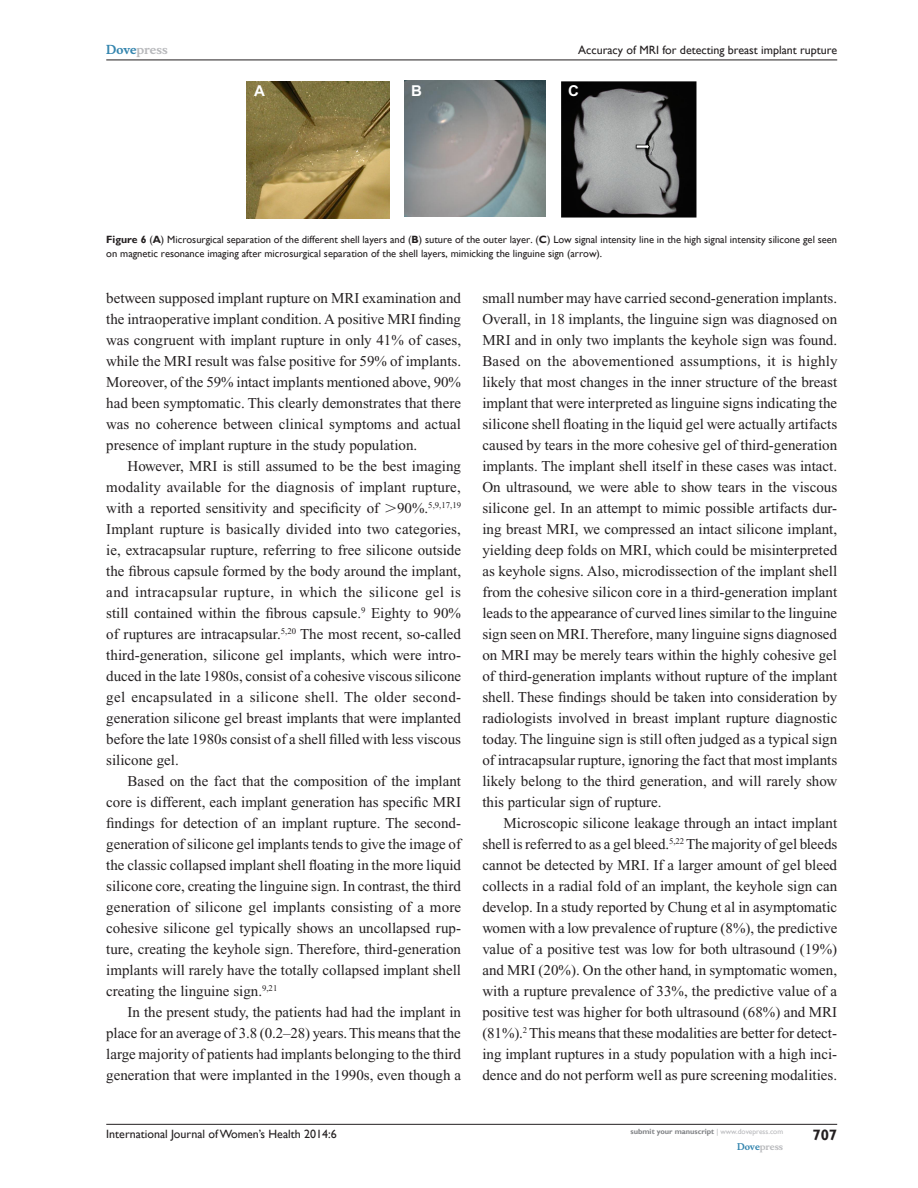
<style>
.page{position:relative;width:918px;height:1188px;background:#fff}
.page>*{position:absolute;margin:0;border:0;box-sizing:border-box;transform-origin:0 0}
.Tx{font:15px/21px "Times New Roman";color:#231f20;text-align:justify}
.t1{font:700 15px "Gill Sans";color:#231f20}
.t2{font:700 15px "Arial";color:#fff}
.t3{font:12px "Gill Sans";color:#231f20}
.t4{font:700 12px "Musee";color:#b8b9bc}
.FC{font:10.5px/13.5px "Gill Sans";color:#231f20}
.t5{font:700 9px "Musee";color:#b8b9bc}
.t6{font:700 7.5px "Gill Sans";color:#808285}
.s1{color:#3485ae}
.s2{font-weight:700}
.s3{font-family:"Mathematical Pi One"}
.s4{font-weight:400;color:#b8b9bc}
</style>
<div class="page">
<hr style="left:106px;top:1124px;width:731px;height:1px;background:#231f20">
<hr style="left:106px;top:60px;width:731px;height:1px;background:#231f20">
<img style="left:247px;top:82px;width:142px;height:136px">
<img style="left:404px;top:81px;width:142px;height:136px">
<img style="left:561px;top:81px;width:135px;height:137px">
<img style="left:634px;top:142px;width:17px;height:12px">
<p class="t4" style="left:106px;top:43px;width:63px"><span class="s1">Dove</span>press</p>
<p class="t3" style="left:578px;top:43px;width:260px">Accuracy of MRI for detecting breast implant rupture</p>
<p class="t2" style="left:254px;top:82px;width:12px">A</p>
<p class="t2" style="left:411px;top:81px;width:12px">B</p>
<p class="t2" style="left:568px;top:82px;width:12px">C</p>
<p class="FC" style="left:106px;top:233px;width:732px"><span class="s2">Figure 6</span> (<span class="s2">A</span>) Microsurgical separation of the different shell layers and (<span class="s2">B</span>) suture of the outer layer. (<span class="s2">C</span>) Low signal intensity line in the high signal intensity silicone gel seen on magnetic resonance imaging after microsurgical separation of the shell layers, mimicking the linguine sign (arrow).</p>
<p class="Tx" style="left:106px;top:287px;width:356px">between supposed implant rupture on MRI examination and the intraoperative implant condition. A positive MRI finding was congruent with implant rupture in only 41% of cases, while the MRI result was false positive for 59% of implants.<br>Moreover, of the 59% intact implants mentioned above, 90% had been symptomatic. This clearly demonstrates that there was no coherence between clinical symptoms and actual presence of implant rupture in the study population.</p>
<p class="Tx" style="left:106px;top:455px;width:356px;text-indent:21px">However, MRI is still assumed to be the best imaging modality available for the diagnosis of implant rupture, with a reported sensitivity and specificity of <span class="s3">.</span>90%.<sup>5,9,17,19<br></sup>Implant rupture is basically divided into two categories, ie, extracapsular rupture, referring to free silicone outside the fibrous capsule formed by the body around the implant, and intracapsular rupture, in which the silicone gel is still contained within the fibrous capsule.<sup>9</sup> Eighty to 90% of ruptures are intracapsular.<sup>5,20</sup> The most recent, so-called third-generation, silicone gel implants, which were intro&shy;duced in the late 1980s, consist of a cohesive viscous silicone gel encapsulated in a silicone shell. The older second&shy;generation silicone gel breast implants that were implanted before the late 1980s consist of a shell filled with less viscous silicone gel.</p>
<p class="Tx" style="left:106px;top:770px;width:356px;text-indent:21px">Based on the fact that the composition of the implant core is different, each implant generation has specific MRI findings for detection of an implant rupture. The second&shy;generation of silicone gel implants tends to give the image of the classic collapsed implant shell floating in the more liquid silicone core, creating the linguine sign. In contrast, the third generation of silicone gel implants consisting of a more cohesive silicone gel typically shows an uncollapsed rup&shy;ture, creating the keyhole sign. Therefore, third-generation implants will rarely have the totally collapsed implant shell creating the linguine sign.<sup>9,21</sup></p>
<p class="Tx" style="left:106px;top:1001px;width:356px;text-indent:21px">In the present study, the patients had had the implant in place for an average of 3.8 (0.2–28) years. This means that the large majority of patients had implants belonging to the third generation that were implanted in the 1990s, even though a</p>
<p class="Tx" style="left:482px;top:287px;width:357px">small number may have carried second-generation implants.<br>Overall, in 18 implants, the linguine sign was diagnosed on MRI and in only two implants the keyhole sign was found.<br>Based on the abovementioned assumptions, it is highly likely that most changes in the inner structure of the breast implant that were interpreted as linguine signs indicating the silicone shell floating in the liquid gel were actually artifacts caused by tears in the more cohesive gel of third-generation implants. The implant shell itself in these cases was intact.<br>On ultrasound, we were able to show tears in the viscous silicone gel. In an attempt to mimic possible artifacts dur&shy;ing breast MRI, we compressed an intact silicone implant, yielding deep folds on MRI, which could be misinterpreted as keyhole signs. Also, microdissection of the implant shell from the cohesive silicon core in a third-generation implant leads to the appearance of curved lines similar to the linguine sign seen on MRI. Therefore, many linguine signs diagnosed on MRI may be merely tears within the highly cohesive gel of third-generation implants without rupture of the implant shell. These findings should be taken into consideration by radiologists involved in breast implant rupture diagnostic today. The linguine sign is still often judged as a typical sign of intracapsular rupture, ignoring the fact that most implants likely belong to the third generation, and will rarely show this particular sign of rupture.</p>
<p class="Tx" style="left:482px;top:812px;width:356px;text-indent:21px">Microscopic silicone leakage through an intact implant shell is referred to as a gel bleed.<sup>5,22</sup> The majority of gel bleeds cannot be detected by MRI. If a larger amount of gel bleed collects in a radial fold of an implant, the keyhole sign can develop. In a study reported by Chung et al in asymptomatic women with a low prevalence of rupture (8%), the predictive value of a positive test was low for both ultrasound (19%) and MRI (20%). On the other hand, in symptomatic women, with a rupture prevalence of 33%, the predictive value of a positive test was higher for both ultrasound (68%) and MRI (81%).<sup>2</sup> This means that these modalities are better for detect&shy;ing implant ruptures in a study population with a high inci&shy;dence and do not perform well as pure screening modalities.</p>
<p class="t3" style="left:106px;top:1127px;width:232px">International Journal of Women’s Health 2014:6</p>
<p class="t6" style="left:631px;top:1127px;width:154px">submit your manuscript <span class="s4">| www.dovepress.com</span></p>
<p class="t5" style="left:737px;top:1141px;width:48px"><span class="s1">Dove</span>press</p>
<p class="t1" style="left:812px;top:1126px;width:26px">707</p>
</div>
